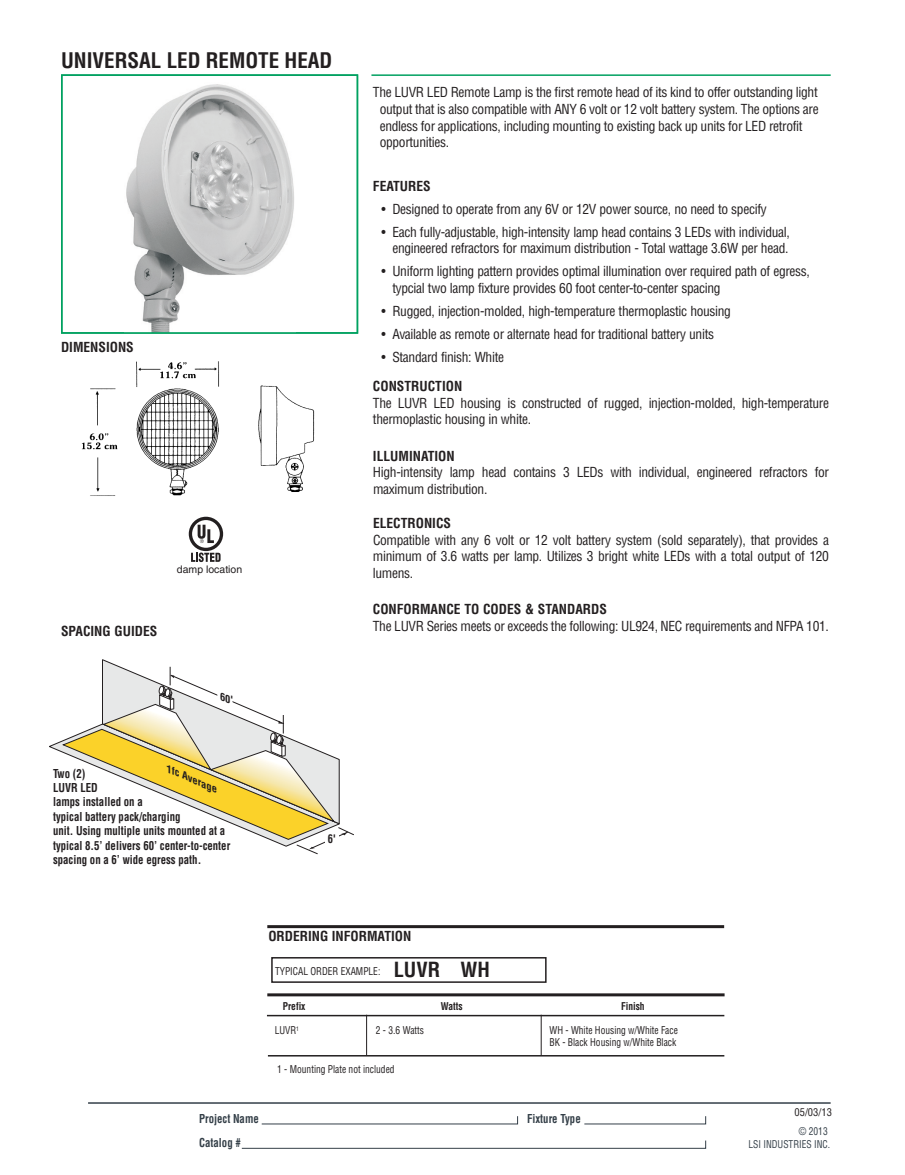
<style>
.page{position:relative;width:905px;height:1175px;background:#fff}
.page>*{position:absolute;margin:0;border:0;box-sizing:border-box;transform-origin:0 0}
.t1{font:700 condensed 21px "Helvetica";color:#231f20}
.t2{font:700 condensed 20.4px "Helvetica";color:#231f20}
.t3{font:condensed 13.5px/16.5px "Helvetica";letter-spacing:-.025em;color:#231f20}
.t4{font:condensed 13.5px/16.5px "Helvetica";letter-spacing:-.025em;color:#231f20;text-align:right;scale:.95 1}
.t5{font:700 condensed 13.5px "Helvetica";color:#231f20}
.t6{font:700 condensed 12px/14.4px "Helvetica";color:#231f20;scale:.9 1}
.t7{font:700 condensed 12px "Helvetica";color:#343f48;scale:.9 1}
.t8{font:700 condensed 11.7px "Helvetica";color:#231f20;scale:.9 1}
.t9{font:condensed 10.5px/12px "Helvetica";color:#231f20;scale:.9 1}
.t10{font:condensed 10.5px/12.6px "Helvetica";color:#343f48;text-align:right;scale:.9 1}
.t11{font:700 condensed 10.5px "Helvetica";color:#231f20;scale:.9 1}
.t12{font:10.5px "Helvetica";color:#231f20}
.t13{font:condensed 10.5px "Helvetica";color:#231f20}
.t14{font:italic 700 condensed 9.6px "Helvetica";color:#231f20;scale:1.18 1}
</style>
<div class="page">
<hr style="left:88px;top:1102px;width:742px;height:1px;background:#343f48">
<svg style="left:261px;top:1116px;width:257px;height:8px"></svg>
<svg style="left:584px;top:1116px;width:122px;height:8px"></svg>
<svg style="left:241px;top:1140px;width:465px;height:9px"></svg>
<hr style="left:371px;top:74px;width:459px;height:2px;background:#00a160">
<img style="left:126px;top:84px;width:168px;height:247px">
<div style="left:61px;top:74px;width:297px;height:260px;border:2px solid #00a160"></div>
<img style="left:82px;top:361px;width:233px;height:135px">
<div style="left:271px;top:957px;width:275px;height:25px;border:2px solid #231f20"></div>
<hr style="left:366px;top:1014px;width:1px;height:41px;background:#231f20">
<hr style="left:541px;top:1014px;width:1px;height:41px;background:#231f20">
<hr style="left:267px;top:1014px;width:457px;height:2px;background:#231f20">
<hr style="left:268px;top:1055px;width:456px;height:1px;background:#231f20">
<hr style="left:267px;top:925px;width:457px;height:3px;background:#231f20">
<hr style="left:267px;top:993px;width:457px;height:3px;background:#231f20">
<svg style="left:189px;top:517px;width:34px;height:34px"></svg>
<svg style="left:192px;top:520px;width:28px;height:28px"></svg>
<svg style="left:198px;top:524px;width:16px;height:19px"></svg>
<svg style="left:191px;top:552px;width:29px;height:10px"></svg>
<svg style="left:49px;top:659px;width:305px;height:195px"></svg>
<h1 class="t1" style="left:61px;top:47px;width:273px">Universal LED Remote head</h1>
<p class="t5" style="left:61px;top:338px;width:73px">DIMENSIONS</p>
<p class="t5" style="left:61px;top:622px;width:82px">SPACING GUIDES</p>
<p class="t12" style="left:177px;top:563px;width:67px">damp location</p>
<p class="t3" style="left:380px;top:84px;width:440px;text-indent:-7px">The LUVR LED Remote Lamp is the first remote head of its kind to offer outstanding light output that is also compatible with ANY 6 volt or 12 volt battery system. The options are endless for applications, including mounting to existing back up units for LED retrofit opportunities.</p>
<p class="t5" style="left:373px;top:177px;width:59px">Features</p>
<p class="t4" style="left:381px;top:201px;width:407px">• Designed to operate from any 6V or 12V power source, no need to specify</p>
<p class="t4" style="left:381px;top:224px;width:431px">• Each fully-adjustable, high-intensity lamp head contains 3 LEDs with individual, engineered refractors for maximum distribution - Total wattage 3.6W per head.</p>
<p class="t4" style="left:392px;top:263px;width:441px;text-align:left;text-indent:-11px">• Uniform lighting pattern provides optimal illumination over required path of egress, typcial two lamp fixture provides 60 foot center-to-center spacing</p>
<p class="t4" style="left:381px;top:302px;width:369px">• Rugged, injection-molded, high-temperature thermoplastic housing</p>
<p class="t4" style="left:381px;top:325px;width:351px">• Available as remote or alternate head for traditional battery units</p>
<p class="t4" style="left:381px;top:348px;width:130px">• Standard finish: White</p>
<p class="t5" style="left:373px;top:378px;width:89px">Construction</p>
<p class="t3" style="left:373px;top:394px;width:457px">The LUVR LED housing is constructed of rugged, injection-molded, high-temperature thermoplastic housing in white.</p>
<p class="t5" style="left:373px;top:447px;width:7px">illu</p>
<p class="t5" style="left:398px;top:447px;width:56px">mination</p>
<p class="t3" style="left:373px;top:464px;width:457px">High-intensity lamp head contains 3 LEDs with individual, engineered refractors for maximum distribution.</p>
<p class="t5" style="left:373px;top:515px;width:80px">Electronics</p>
<p class="t3" style="left:373px;top:531px;width:457px;text-align:justify">Compatible with any 6 volt or 12 volt battery system (sold separately), that provides a minimum of 3.6 watts per lamp. Utilizes 3 bright white LEDs with a total output of 120 lumens.</p>
<p class="t5" style="left:373px;top:600px;width:127px">CONFORMANCE TO CODES</p>
<p class="t5" style="left:525px;top:600px;width:75px">&amp; STANDARDS</p>
<p class="t3" style="left:373px;top:617px;width:457px">The LUVR Series meets or exceeds the following: UL924, NEC requirements and NFPA 101.</p>
<p class="t14" style="left:170px;top:763px;width:48px;rotate:23deg">1fc Average</p>
<p class="t6" style="left:53px;top:766px;width:198px">Two (2)<br>LUVR LED<br>lamps installed on a<br>typical battery pack/charging<br>unit. Using multiple units mounted at a typical 8.5’ delivers 60’ center-to-center spacing on a 6’ wide egress path.</p>
<p class="t8" style="left:328px;top:831px;width:10px">6'</p>
<p class="t5" style="left:268px;top:927px;width:144px">ORDERING INFORMATION</p>
<h2 class="t2" style="left:394px;top:956px;width:98px">LUVR WH</h2>
<p class="t11" style="left:283px;top:1000px;width:27px">Prefix</p>
<p class="t11" style="left:441px;top:1000px;width:26px">Watts</p>
<p class="t11" style="left:621px;top:1000px;width:28px">Finish</p>
<p class="t9" style="left:275px;top:1024px;width:28px">LUVR<sup>1</sup></p>
<p class="t9" style="left:376px;top:1024px;width:55px">2 - 3.6 Watts</p>
<p class="t9" style="left:549px;top:1024px;width:144px">WH - White Housing w/White Face<br>BK - Black Housing w/White Black</p>
<p class="t9" style="left:277px;top:1063px;width:132px">1 - Mounting Plate not included</p>
<p class="t9" style="left:275px;top:964px;width:118px">TYPICAL ORDER EXAMPLE:</p>
<p class="t7" style="left:199px;top:1111px;width:68px">Project Name</p>
<p class="t7" style="left:527px;top:1111px;width:61px">Fixture Type</p>
<p class="t7" style="left:199px;top:1135px;width:48px">Catalog #</p>
<p class="t13" style="left:794px;top:1105px;width:39px">05/03/13</p>
<p class="t10" style="left:748px;top:1125px;width:92px">© 2013<br>LSI INDUSTRIES INC.</p>
</div>
